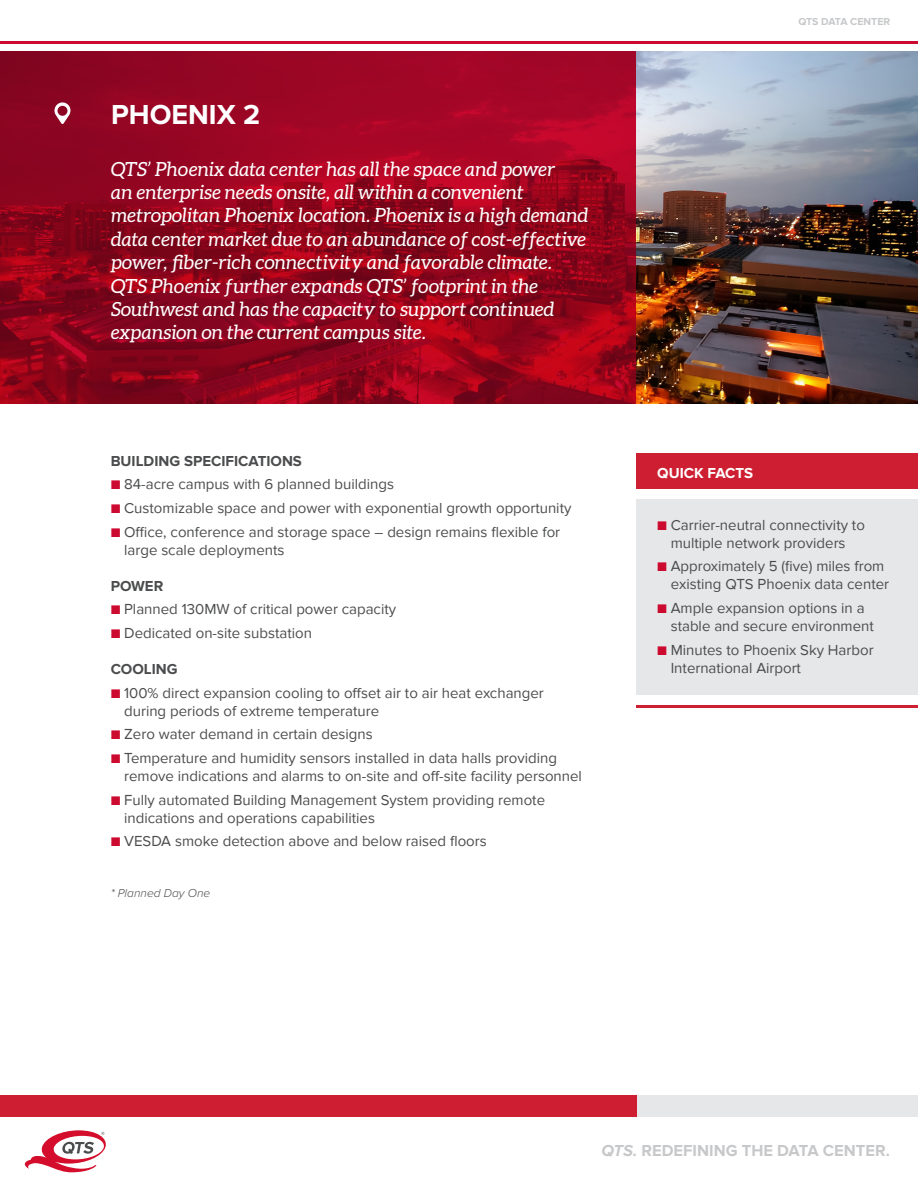
<style>
.page{position:relative;width:918px;height:1188px;background:#fff}
.page>*{position:absolute;margin:0;border:0;box-sizing:border-box;transform-origin:0 0}
.t1{font:700 28.5px "Proxima Nova";color:#fff}
.t2{font:italic 19.5px/23.4px "Aleo";color:#fff}
.t3{font:700 16.5px "Proxima Nova";color:#c7c8ca}
.t4{font:15px/18px "Proxima Nova";color:#4b4c4d}
.t5{font:700 15px "Proxima Nova";color:#4b4c4d}
.t6{font:700 15px "Proxima Nova";color:#fff}
.t7{font:italic 300 12px "Proxima Nova";color:#4b4c4d}
.t8{font:700 10.5px "Proxima Nova";letter-spacing:-.005em;color:#c7c8ca}
.s1{font-weight:700;color:#cc092f}
.s2{font-style:italic}
</style>
<div class="page">
<div style="left:594px;top:1095px;width:324px;height:22px;background:#e6e7e9"></div>
<hr style="left:0;top:41px;width:918px;height:3px;background:#cc092f">
<div style="left:0;top:1095px;width:636px;height:22px;background:#cd1f31"></div>
<svg style="left:25px;top:1130px;width:81px;height:42px"></svg>
<img style="left:636px;top:51px;width:282px;height:352px">
<svg style="left:0;top:51px;width:636px;height:352px;background:#95051e"></svg>
<svg style="left:55px;top:102px;width:15px;height:22px"></svg>
<div style="left:636px;top:499px;width:282px;height:195px;background:#e6e7e9"></div>
<hr style="left:636px;top:705px;width:282px;height:3px;background:#cd1f31">
<div style="left:636px;top:454px;width:282px;height:35px;background:#cd1f31"></div>
<p class="t1" style="left:111px;top:98px;width:151px">PHOENIX 2</p>
<p class="t2" style="left:111px;top:157px;width:479px">QTS’ Phoenix data center has all the space and power<br>an enterprise needs onsite, all within a convenient metropolitan Phoenix location. Phoenix is a high demand data center market due to an abundance of cost-effective power, fiber-rich connectivity and favorable climate.<br>QTS Phoenix further expands QTS’ footprint in the Southwest and has the capacity to support continued expansion on the current campus site.</p>
<p class="t5" style="left:111px;top:452px;width:193px">BUILDING SPECIFICATIONS</p>
<p class="t4" style="left:111px;top:476px;width:285px"><span class="s1">■</span> 84-acre campus with 6 planned buildings</p>
<p class="t4" style="left:111px;top:499px;width:462px"><span class="s1">■</span> Customizable space and power with exponential growth opportunity</p>
<p class="t4" style="left:124px;top:523px;width:438px;text-indent:-14px"><span class="s1">■</span> Office, conference and storage space – design remains flexible for large scale deployments</p>
<p class="t5" style="left:111px;top:577px;width:54px">POWER</p>
<p class="t4" style="left:111px;top:601px;width:287px"><span class="s1">■</span> Planned 130MW of critical power capacity</p>
<p class="t4" style="left:111px;top:624px;width:203px"><span class="s1">■</span> Dedicated on-site substation</p>
<p class="t5" style="left:111px;top:660px;width:68px">COOLING</p>
<p class="t4" style="left:124px;top:684px;width:421px;text-indent:-14px"><span class="s1">■</span> 100% direct expansion cooling to offset air to air heat exchanger during periods of extreme temperature</p>
<p class="t4" style="left:111px;top:726px;width:263px"><span class="s1">■</span> Zero water demand in certain designs</p>
<p class="t4" style="left:124px;top:749px;width:459px;text-indent:-14px"><span class="s1">■</span> Temperature and humidity sensors installed in data halls providing remove indications and alarms to on-site and off-site facility personnel</p>
<p class="t4" style="left:124px;top:791px;width:422px;text-indent:-14px"><span class="s1">■</span> Fully automated Building Management System providing remote indications and operations capabilities</p>
<p class="t4" style="left:111px;top:833px;width:378px"><span class="s1">■</span> VESDA smoke detection above and below raised floors</p>
<p class="t7" style="left:111px;top:887px;width:101px">* Planned Day One</p>
<p class="t8" style="left:798px;top:15px;width:93px">QTS DATA CENTER</p>
<p class="t6" style="left:657px;top:464px;width:97px">QUICK FACTS</p>
<p class="t4" style="left:657px;top:516px;width:209px;text-align:center"><span class="s1">■</span> Carrier-neutral connectivity to multiple network providers</p>
<p class="t4" style="left:671px;top:558px;width:220px;text-indent:-14px"><span class="s1">■</span> Approximately 5 (five) miles from existing QTS Phoenix data center</p>
<p class="t4" style="left:671px;top:599px;width:205px;text-indent:-14px"><span class="s1">■</span> Ample expansion options in a stable and secure environment</p>
<p class="t4" style="left:671px;top:641px;width:204px;text-indent:-14px"><span class="s1">■</span> Minutes to Phoenix Sky Harbor<br>International Airport</p>
<p class="t3" style="left:601px;top:1141px;width:290px"><span class="s2">QTS.</span> REDEFINING THE DATA CENTER.</p>
</div>
